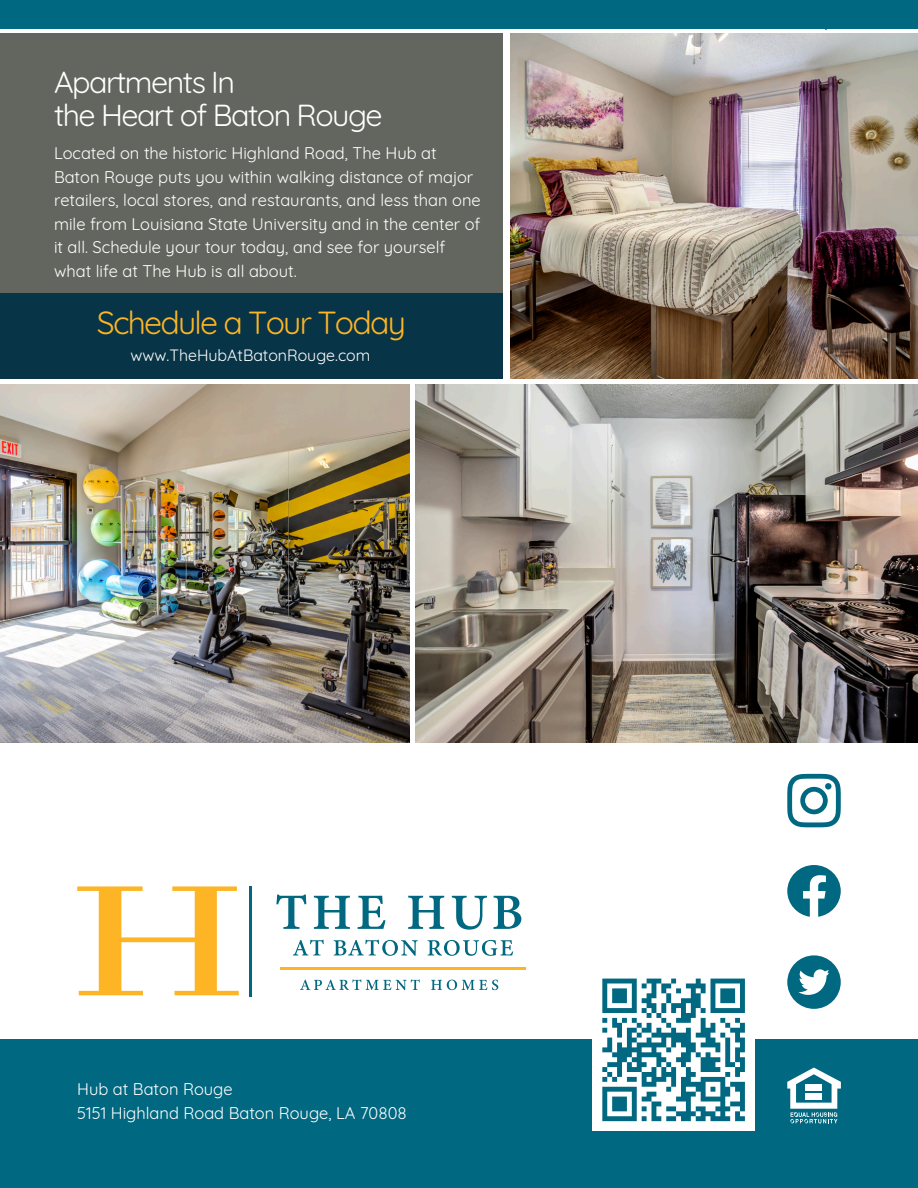
<style>
.page{position:relative;width:918px;height:1188px;background:#fff}
.page>*{position:absolute;margin:0;border:0;box-sizing:border-box;transform-origin:0 0}
.t1{font:31.95px "Quicksand";letter-spacing:-.055em;color:#fdb525}
.t2{font:30.45px/32.7px "Quicksand";letter-spacing:-.05em;color:#fff}
.t3{font:16.5px/23.7px "Quicksand";color:#fff}
.t4{font:15.9px "Quicksand";color:#fff}
</style>
<div class="page">
<div style="left:0;top:33px;width:503px;height:344px;background:#63665f"></div>
<div style="left:0;top:294px;width:503px;height:85px;background:#083447"></div>
<svg style="left:787px;top:865px;width:54px;height:52px"></svg>
<svg style="left:787px;top:774px;width:54px;height:53px"></svg>
<div style="left:825px;top:783px;width:6px;height:7px;background:#006880;border-radius:50%"></div>
<svg style="left:787px;top:955px;width:54px;height:54px"></svg>
<div style="left:0;top:1039px;width:918px;height:149px;background:#006880"></div>
<svg style="left:787px;top:1068px;width:54px;height:55px"></svg>
<div style="left:806px;top:1084px;width:16px;height:7px;background:#fff"></div>
<div style="left:806px;top:1094px;width:16px;height:6px;background:#fff"></div>
<hr style="left:249px;top:886px;width:3px;height:111px;background:#006880">
<hr style="left:280px;top:967px;width:246px;height:2px;background:#fdb525">
<svg style="left:77px;top:886px;width:162px;height:109px"></svg>
<svg style="left:276px;top:895px;width:30px;height:34px"></svg>
<svg style="left:314px;top:896px;width:36px;height:33px"></svg>
<svg style="left:358px;top:896px;width:27px;height:33px"></svg>
<svg style="left:408px;top:896px;width:36px;height:33px"></svg>
<svg style="left:452px;top:896px;width:35px;height:34px"></svg>
<svg style="left:494px;top:896px;width:27px;height:33px"></svg>
<svg style="left:293px;top:940px;width:31px;height:15px"></svg>
<svg style="left:334px;top:940px;width:84px;height:16px"></svg>
<svg style="left:428px;top:940px;width:85px;height:16px"></svg>
<svg style="left:300px;top:980px;width:120px;height:10px"></svg>
<svg style="left:431px;top:980px;width:67px;height:10px"></svg>
<div style="left:0;top:0;width:918px;height:28px;background:#006880"></div>
<img style="left:0;top:384px;width:409px;height:358px">
<img style="left:415px;top:384px;width:503px;height:358px">
<img style="left:510px;top:33px;width:408px;height:346px">
<div style="left:593px;top:969px;width:162px;height:162px;background:#fff"></div>
<svg style="left:602px;top:978px;width:143px;height:144px"></svg>
<p class="t2" style="left:54px;top:66px;width:330px">Apartments In<br>the Heart of Baton Rouge</p>
<p class="t3" style="left:54px;top:141px;width:428px">Located on the historic Highland Road, The Hub at Baton Rouge puts you within walking distance of major retailers, local stores, and restaurants, and less than one mile from Louisiana State University and in the center of it all. Schedule your tour today, and see for yourself what life at The Hub is all about.</p>
<p class="t1" style="left:97px;top:302px;width:311px">Schedule a Tour Today</p>
<p class="t4" style="left:131px;top:345px;width:241px">www.TheHubAtBatonRouge.com</p>
<p class="t3" style="left:77px;top:1077px;width:157px">Hub at Baton Rouge</p>
<p class="t3" style="left:77px;top:1101px;width:331px">5151 Highland Road Baton Rouge, LA 70808</p>
</div>
